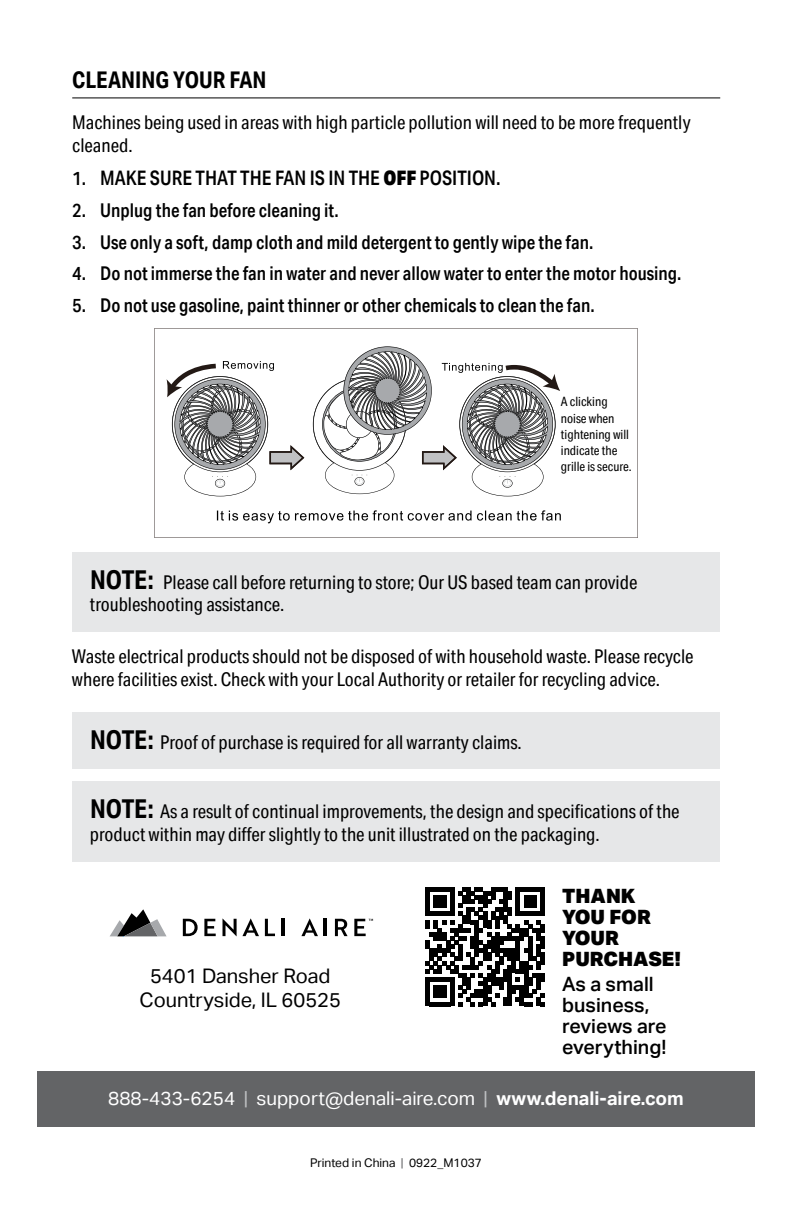
<style>
.page{position:relative;width:792px;height:1224px;background:#fff}
.page>*{position:absolute;margin:0;border:0;box-sizing:border-box;transform-origin:0 0}
.t1{font:700 23px "Aktiv Grotesk Cd";color:#000}
.t2{font:500 20px "Aktiv Grotesk Cd";color:#000}
.t3{font:20px/23.8px "Aktiv Grotesk";color:#000;text-align:center}
.t4{font:500 19.8px/21px "Aktiv Grotesk";color:#000}
.t5{font:900 19.8px/21px "Aktiv Grotesk";color:#000}
.t6{font:19px/22.8px "Aktiv Grotesk Cd";color:#000}
.t7{font:500 19px "Aktiv Grotesk Cd";color:#000}
.t8{font:19px "Aktiv Grotesk";color:#fff}
.t9{font:12.8px/16.2px "Aktiv Grotesk Cd";color:#000}
.t10{font:12px "Aktiv Grotesk";color:#000}
.s1{font-size:19px}
.s2{font-weight:900}
.s3{font-weight:700;font-size:26px}
.s4{color:#bcbec0}
.s5{font-weight:700}
.s6{color:#636466}
</style>
<div class="page">
<hr style="left:72px;top:97px;width:648px;height:1px;background:#000">
<div style="left:72px;top:713px;width:648px;height:56px;background:#e6e7e8"></div>
<div style="left:72px;top:782px;width:648px;height:80px;background:#e6e7e8"></div>
<div style="left:37px;top:1071px;width:718px;height:56px;background:#636466"></div>
<svg style="left:110px;top:909px;width:57px;height:27px"></svg>
<svg style="left:183px;top:919px;width:15px;height:17px"></svg>
<svg style="left:204px;top:919px;width:12px;height:17px"></svg>
<svg style="left:223px;top:918px;width:36px;height:18px"></svg>
<svg style="left:265px;top:919px;width:10px;height:17px"></svg>
<hr style="left:281px;top:919px;width:3px;height:17px;background:#000">
<svg style="left:301px;top:918px;width:17px;height:18px"></svg>
<hr style="left:324px;top:919px;width:3px;height:17px;background:#000">
<svg style="left:335px;top:919px;width:13px;height:17px"></svg>
<svg style="left:354px;top:919px;width:19px;height:17px"></svg>
<svg style="left:426px;top:887px;width:118px;height:119px"></svg>
<div style="left:72px;top:552px;width:648px;height:79px;background:#e6e7e8"></div>
<svg style="left:154px;top:328px;width:484px;height:210px"></svg>
<svg style="left:217px;top:510px;width:344px;height:13px"></svg>
<svg style="left:167px;top:361px;width:137px;height:135px"></svg>
<svg style="left:313px;top:346px;width:247px;height:150px"></svg>
<p class="t1" style="left:72px;top:66px;width:196px">CLEANING YOUR FAN</p>
<p class="t6" style="left:72px;top:111px;width:620px">Machines being used in areas with high particle pollution will need to be more frequently cleaned.</p>
<p class="t2" style="left:72px;top:166px;width:430px"><span class="s1">1.</span> MAKE SURE THAT THE FAN IS IN THE <span class="s2">OFF</span> POSITION.</p>
<p class="t7" style="left:72px;top:199px;width:268px">2. Unplug the fan before cleaning it.</p>
<p class="t7" style="left:72px;top:230px;width:523px">3. Use only a soft, damp cloth and mild detergent to gently wipe the fan.</p>
<p class="t7" style="left:72px;top:262px;width:611px">4. Do not immerse the fan in water and never allow water to enter the motor housing.</p>
<p class="t7" style="left:72px;top:294px;width:524px">5. Do not use gasoline, paint thinner or other chemicals to clean the fan.</p>
<p class="t9" style="left:561px;top:394px;width:72px">A clicking noise when tightening will indicate the grille is secure.</p>
<p class="t6" style="left:90px;top:570px;width:549px"><span class="s3">NOTE:</span> Please call before returning to store; Our US based team can provide troubleshooting assistance.</p>
<p class="t6" style="left:72px;top:645px;width:623px">Waste electrical products should not be disposed of with household waste. Please recycle where facilities exist. Check with your Local Authority or retailer for recycling advice.</p>
<p class="t6" style="left:90px;top:731px;width:433px"><span class="s3">NOTE:</span> Proof of purchase is required for all warranty claims.</p>
<p class="t6" style="left:90px;top:800px;width:591px"><span class="s3">NOTE:</span> As a result of continual improvements, the design and specifications of the product within may differ slightly to the unit illustrated on the packaging.</p>
<p class="t3" style="left:140px;top:964px;width:203px">5401 Dansher Road<br>Countryside, IL 60525</p>
<p class="t5" style="left:562px;top:885px;width:120px">THANK<br>YOU FOR<br>YOUR<br>PURCHASE!</p>
<p class="t4" style="left:562px;top:974px;width:106px">As a small business, reviews are everything!</p>
<p class="t8" style="left:108px;top:1087px;width:577px">888-433-6254 <span class="s4">|</span> support@denali-aire.com <span class="s4">|</span> <span class="s5">www.denali-aire.com</span></p>
<p class="t10" style="left:310px;top:1156px;width:173px">Printed in China <span class="s6">|</span> 0922_M1037</p>
</div>
